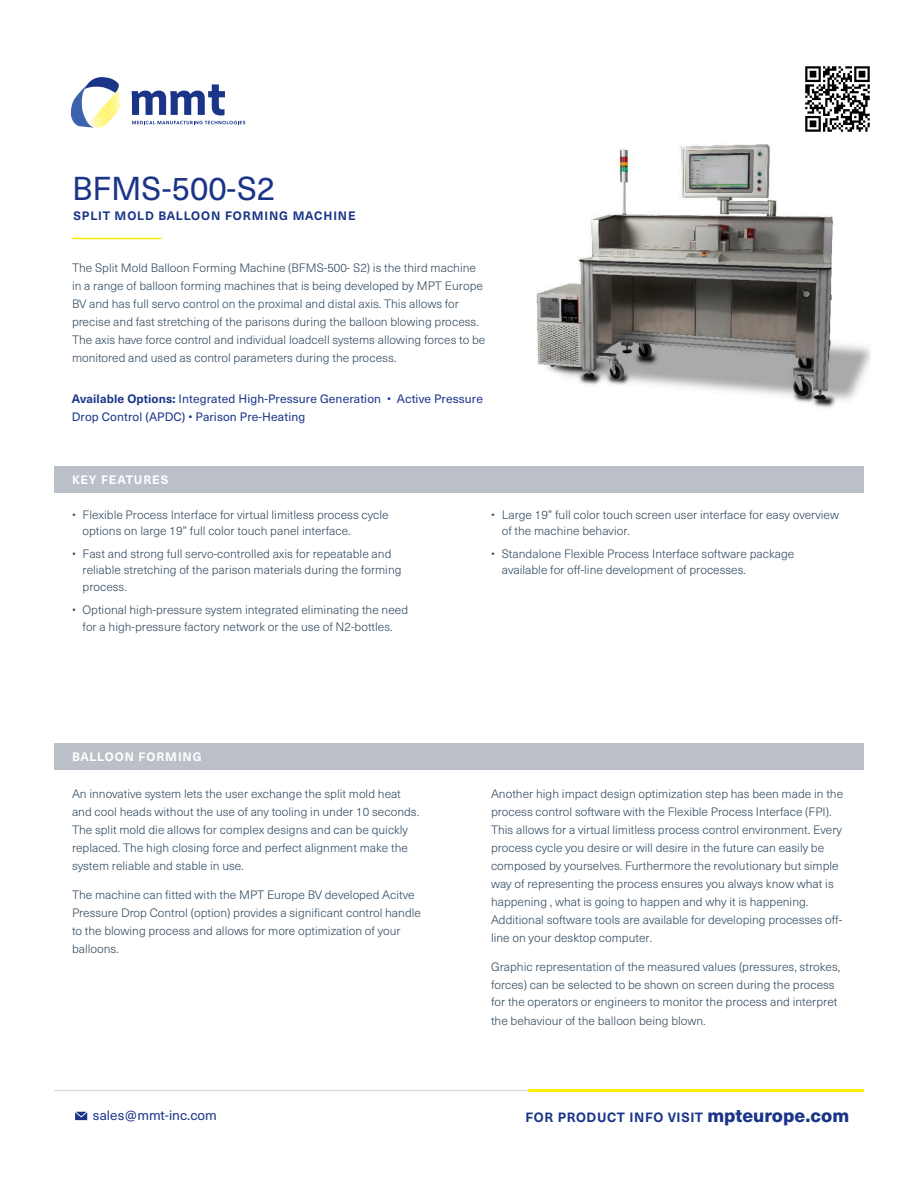
<style>
.page{position:relative;width:918px;height:1188px;background:#fff}
.page>*{position:absolute;margin:0;border:0;box-sizing:border-box;transform-origin:0 0}
.t1{font:32.55px "Neue Haas Unica W1 G";color:#1a3588}
.t2{font:13.5px "Neue Haas Unica W1 G";color:#1a3588}
.t3{font:700 13.2px "Neue Haas Unica W1 G";letter-spacing:.05em;color:#1a3588}
.t4{font:300 12px/18px "Neue Haas Unica W1 G";color:#364e62}
.t5{font:12px/17.5px "Neue Haas Unica W1 G";letter-spacing:.01em;color:#1a3588}
.t6{font:700 12px "Neue Haas Unica W1 G";letter-spacing:.075em;color:#1a3588}
.Section_Header{font:700 12px "Neue Haas Unica W1 G";letter-spacing:.075em;color:#fff}
.s1{font-weight:700}
.s2{font-weight:800;font-size:18.45px}
</style>
<div class="page">
<img style="left:536px;top:144px;width:334px;height:264px">
<div style="left:54px;top:466px;width:810px;height:27px;background:#bbbfc7"></div>
<div style="left:54px;top:743px;width:810px;height:27px;background:#bbbfc7"></div>
<svg style="left:75px;top:1112px;width:12px;height:8px"></svg>
<hr style="left:54px;top:1090px;width:810px;height:1px;background:#bbbfc7">
<hr style="left:528px;top:1089px;width:336px;height:3px;background:#ffed01">
<svg style="left:71px;top:77px;width:50px;height:51px"></svg>
<svg style="left:132px;top:121px;width:113px;height:3px"></svg>
<svg style="left:132px;top:84px;width:93px;height:31px"></svg>
<hr style="left:72px;top:238px;width:90px;height:1px;background:#ffed01">
<img style="left:805px;top:66px;width:65px;height:66px">
<p class="t1" style="left:72px;top:165px;width:205px">BFMS-500-S2</p>
<p class="t6" style="left:73px;top:206px;width:284px">SPLIT MOLD BALLOON FORMING MACHINE</p>
<p class="t4" style="left:72px;top:258px;width:415px">The Split Mold Balloon Forming Machine (BFMS-500- S2) is the third machine in a range of balloon forming machines that is being developed by MPT Europe BV and has full servo control on the proximal and distal axis. This allows for precise and fast stretching of the parisons during the balloon blowing process.<br>The axis have force control and individual loadcell systems allowing forces to be monitored and used as control parameters during the process.</p>
<p class="t5" style="left:72px;top:389px;width:413px"><span class="s1">Available Options:</span> Integrated High-Pressure Generation • Active Pressure<br>Drop Control (APDC) • Parison Pre-Heating</p>
<p class="Section_Header" style="left:72px;top:471px;width:98px">KEY FEATURES</p>
<p class="t4" style="left:83px;top:506px;width:308px;line-height:16.5px;text-indent:-10px">• Flexible Process Interface for virtual limitless process cycle options on large 19” full color touch panel interface.</p>
<p class="t4" style="left:83px;top:545px;width:321px;line-height:16.4px;text-indent:-10px">• Fast and strong full servo-controlled axis for repeatable and reliable stretching of the parison materials during the forming process.</p>
<p class="t4" style="left:72px;top:601px;width:338px;line-height:17px;text-align:center">• Optional high-pressure system integrated eliminating the need for a high-pressure factory network or the use of N2-bottles.</p>
<p class="Section_Header" style="left:72px;top:748px;width:131px">BALLOON FORMING</p>
<p class="t4" style="left:72px;top:784px;width:349px">An innovative system lets the user exchange the split mold heat and cool heads without the use of any tooling in under 10 seconds.<br>The split mold die allows for complex designs and can be quickly replaced. The high closing force and perfect alignment make the system reliable and stable in use.</p>
<p class="t4" style="left:72px;top:885px;width:351px">The machine can fitted with the MPT Europe BV developed Acitve Pressure Drop Control (option) provides a significant control handle to the blowing process and allows for more optimization of your balloons.</p>
<p class="t2" style="left:93px;top:1105px;width:126px">sales@mmt-inc.com</p>
<p class="t4" style="left:502px;top:506px;width:339px;line-height:16.5px;text-indent:-10px">• Large 19” full color touch screen user interface for easy overview of the machine behavior.</p>
<p class="t4" style="left:502px;top:545px;width:294px;line-height:16px;text-indent:-10px">• Standalone Flexible Process Interface software package available for off-line development of processes.</p>
<p class="t4" style="left:491px;top:784px;width:354px">Another high impact design optimization step has been made in the process control software with the Flexible Process Interface (FPI).<br>This allows for a virtual limitless process control environment. Every process cycle you desire or will desire in the future can easily be composed by yourselves. Furthermore the revolutionary but simple way of representing the process ensures you always know what is happening , what is going to happen and why it is happening.<br>Additional software tools are available for developing processes off&shy;line on your desktop computer.</p>
<p class="t4" style="left:491px;top:957px;width:351px">Graphic representation of the measured values (pressures, strokes, forces) can be selected to be shown on screen during the process for the operators or engineers to monitor the process and interpret the behaviour of the balloon being blown.</p>
<p class="t3" style="left:526px;top:1107px;width:325px">FOR PRODUCT INFO VISIT <span class="s2">mpteurope.com</span></p>
</div>
